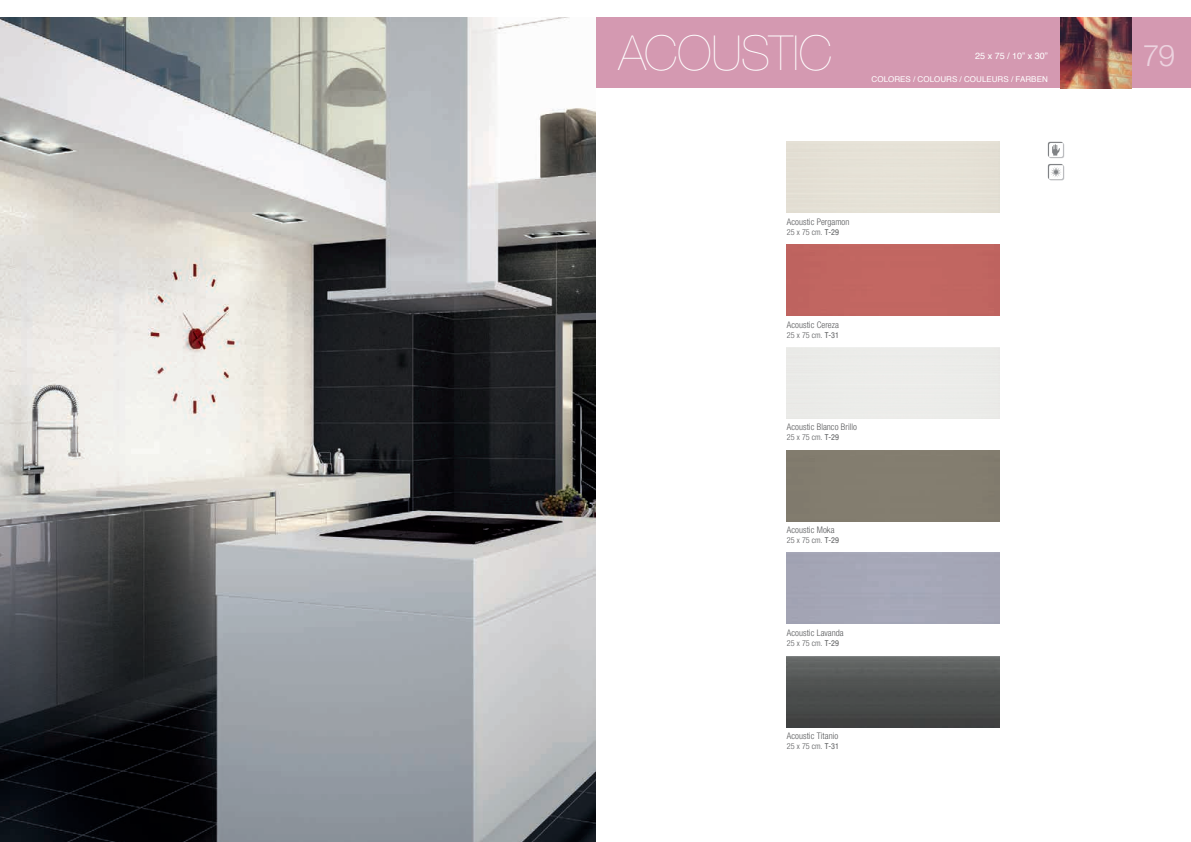
<style>
.page{position:relative;width:1191px;height:842px;background:#fff}
.page>*{position:absolute;margin:0;border:0;box-sizing:border-box;transform-origin:0 0}
.t1{font:200 48px "Helvetica Neue LT Pro";letter-spacing:-.005em;color:#fff}
.t2{font:300 30px "Helvetica Neue LT Pro";color:#ecd2df}
.t3{font:300 condensed 9px "Helvetica Neue";letter-spacing:.005em;color:#57585a}
.t4{font:9px "Helvetica";color:#fff}
.t5{font:300 condensed 8.1px "Helvetica Neue";letter-spacing:.005em;color:#57585a}
.t6{font:8px "Helvetica";letter-spacing:.01em;color:#fff}
.s1{font-weight:400}
</style>
<div class="page">
<div style="left:595px;top:17px;width:596px;height:71px;background:#d499b1"></div>
<img style="left:1060px;top:17px;width:71px;height:71px">
<img style="left:0;top:17px;width:595px;height:825px">
<img style="left:787px;top:656px;width:212px;height:71px">
<div style="left:787px;top:244px;width:212px;height:71px;background:#c16661"></div>
<svg style="left:1047px;top:142px;width:17px;height:16px"></svg>
<svg style="left:1047px;top:164px;width:17px;height:16px"></svg>
<h1 class="t1" style="left:618px;top:26px;width:215px">ACOUSTIC</h1>
<p class="t4" style="left:975px;top:49px;width:74px">25 x 75 / 10” x 30”</p>
<h2 class="t2" style="left:1143px;top:37px;width:34px">79</h2>
<p class="t6" style="left:871px;top:73px;width:178px">COLORES / COLOURS / COULEURS / FARBEN</p>
<p class="t3" style="left:787px;top:216px;width:64px">Acoustic Pergamon</p>
<p class="t5" style="left:787px;top:227px;width:54px">25 x 75 cm. <span class="s1">T-29</span></p>
<p class="t3" style="left:787px;top:320px;width:54px">Acoustic Cereza</p>
<p class="t5" style="left:787px;top:330px;width:54px">25 x 75 cm. <span class="s1">T-31</span></p>
<p class="t3" style="left:787px;top:422px;width:71px">Acoustic Blanco Brillo</p>
<p class="t5" style="left:787px;top:432px;width:54px">25 x 75 cm. <span class="s1">T-29</span></p>
<p class="t3" style="left:787px;top:525px;width:49px">Acoustic Moka</p>
<p class="t5" style="left:787px;top:536px;width:54px">25 x 75 cm. <span class="s1">T-29</span></p>
<p class="t3" style="left:787px;top:628px;width:58px">Acoustic Lavanda</p>
<p class="t5" style="left:787px;top:639px;width:54px">25 x 75 cm. <span class="s1">T-29</span></p>
<p class="t3" style="left:787px;top:730px;width:53px">Acoustic Titanio</p>
<p class="t5" style="left:787px;top:741px;width:54px">25 x 75 cm. <span class="s1">T-31</span></p>
</div>
